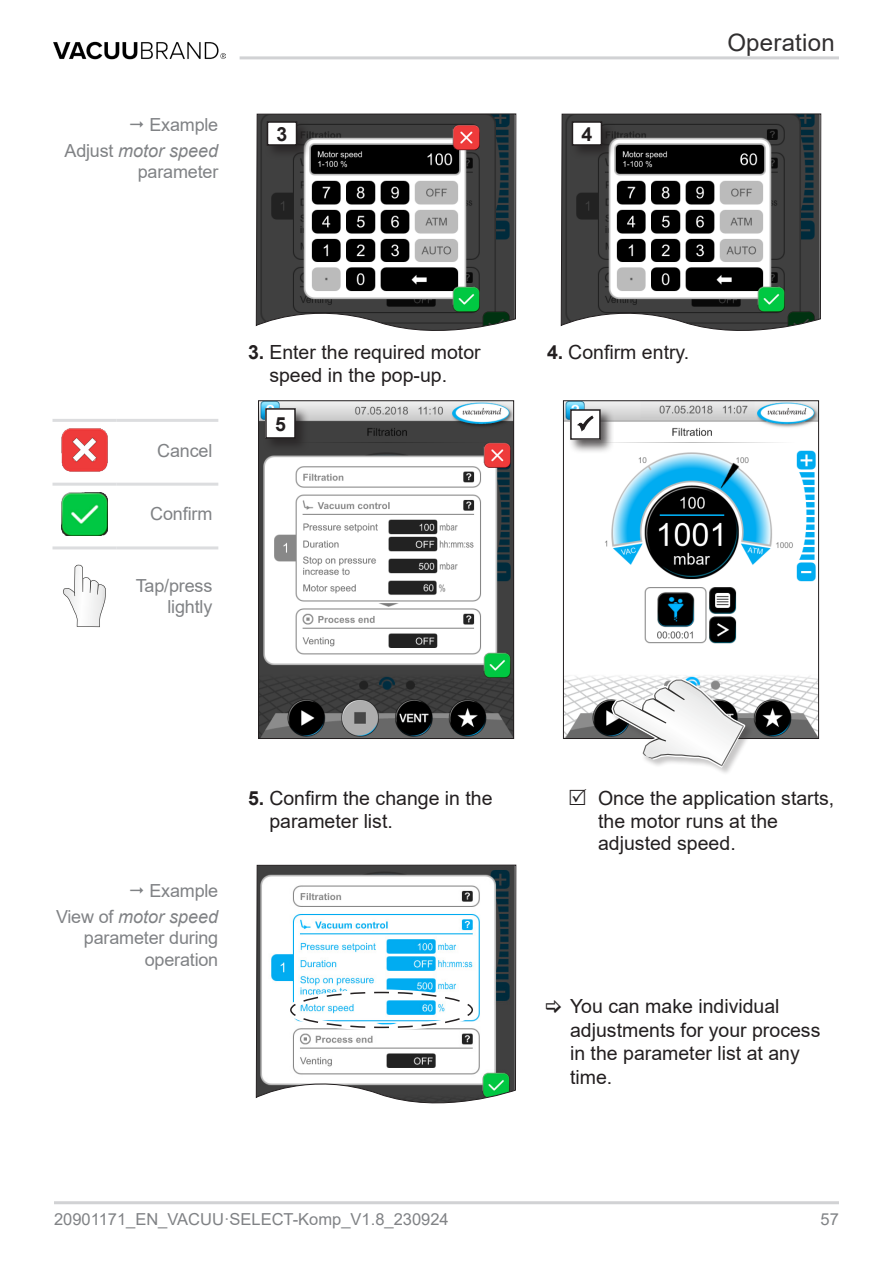
<style>
.page{position:relative;width:893px;height:1263px;background:#fff}
.page>*{position:absolute;margin:0;border:0;box-sizing:border-box;transform-origin:0 0}
.t1{font:24px "Arial";letter-spacing:.01em;color:#312f30}
.t2{font:19.5px/22.5px "Arial";color:#231f20}
._13x_Tabellen-Überschrift_Bold_zentriert{font:700 19.5px "Arial";color:#231f20}
._12_Marginalientext_rechtsbündig_Silbentr{font:18px/21.6px "Arial";letter-spacing:-.01em;color:#808285;text-align:right}
.t3{font:16.5px "Arial";color:#808285}
.s1{font-style:italic}
.s2{font-weight:700}
</style>
<div class="page">
<hr style="left:54px;top:1201px;width:785px;height:3px;background:#d1d2d4">
<hr style="left:240px;top:56px;width:599px;height:3px;background:#d1d2d4">
<img style="left:54px;top:41px;width:172px;height:19px">
<svg style="left:256px;top:114px;width:260px;height:217px"></svg>
<div style="left:265px;top:119px;width:46px;height:41px;background:#231f20;opacity:.75"></div>
<div style="left:267px;top:122px;width:29px;height:23px;background:#fff"></div>
<div style="left:267px;top:121px;width:30px;height:25px;border:2px solid #231f20"></div>
<svg style="left:561px;top:114px;width:260px;height:217px"></svg>
<div style="left:570px;top:119px;width:46px;height:41px;background:#231f20;opacity:.75"></div>
<div style="left:572px;top:122px;width:29px;height:23px;background:#fff"></div>
<div style="left:572px;top:121px;width:30px;height:25px;border:2px solid #231f20"></div>
<img style="left:260px;top:403px;width:252px;height:334px">
<div style="left:258px;top:401px;width:256px;height:338px;border:1px solid #231f20"></div>
<div style="left:263px;top:406px;width:47px;height:47px;background:#231f20;opacity:.75"></div>
<div style="left:266px;top:409px;width:29px;height:29px;background:#fff"></div>
<div style="left:265px;top:408px;width:31px;height:31px;border:2px solid #231f20"></div>
<img style="left:565px;top:403px;width:252px;height:334px">
<div style="left:563px;top:401px;width:256px;height:338px;border:1px solid #231f20"></div>
<div style="left:568px;top:407px;width:47px;height:47px;background:#231f20;opacity:.75"></div>
<div style="left:571px;top:410px;width:29px;height:29px;background:#fff"></div>
<div style="left:570px;top:409px;width:31px;height:31px;border:2px solid #231f20"></div>
<svg style="left:594px;top:653px;width:159px;height:120px"></svg>
<svg style="left:256px;top:865px;width:260px;height:239px"></svg>
<div style="left:288px;top:989px;width:187px;height:41px;border:6px solid #fff;border-radius:50%"></div>
<svg style="left:289px;top:991px;width:185px;height:38px"></svg>
<hr style="left:52px;top:419px;width:64px;height:3px;background:#dcdddf">
<hr style="left:116px;top:419px;width:102px;height:3px;background:#dcdddf">
<hr style="left:52px;top:483px;width:64px;height:3px;background:#dcdddf">
<hr style="left:116px;top:483px;width:102px;height:3px;background:#dcdddf">
<hr style="left:52px;top:546px;width:64px;height:3px;background:#dcdddf">
<hr style="left:116px;top:546px;width:102px;height:3px;background:#dcdddf">
<img style="left:62px;top:429px;width:45px;height:42px">
<img style="left:62px;top:493px;width:45px;height:42px">
<svg style="left:63px;top:564px;width:43px;height:64px"></svg>
<p class="_12_Marginalientext_rechtsbündig_Silbentr" style="left:149px;top:114px;width:70px">Example</p>
<p class="_12_Marginalientext_rechtsbündig_Silbentr" style="left:65px;top:139px;width:155px">Adjust <span class="s1">motor speed </span>parameter</p>
<p class="_13x_Tabellen-Überschrift_Bold_zentriert" style="left:277px;top:120px;width:12px">3</p>
<p class="_13x_Tabellen-Überschrift_Bold_zentriert" style="left:581px;top:120px;width:12px">4</p>
<p class="t1" style="left:727px;top:26px;width:109px">Operation</p>
<p class="_12_Marginalientext_rechtsbündig_Silbentr" style="left:157px;top:439px;width:57px">Cancel</p>
<p class="_12_Marginalientext_rechtsbündig_Silbentr" style="left:150px;top:503px;width:64px">Confirm</p>
<p class="_12_Marginalientext_rechtsbündig_Silbentr" style="left:136px;top:574px;width:78px">Tap/press lightly</p>
<p class="t2" style="left:269px;top:341px;width:213px;text-indent:-21px"><span class="s2">3.</span> Enter the required motor speed in the pop-up.</p>
<p class="t2" style="left:547px;top:341px;width:144px"><span class="s2">4.</span> Confirm entry.</p>
<p class="_13x_Tabellen-Überschrift_Bold_zentriert" style="left:275px;top:410px;width:12px">5</p>
<p class="_12_Marginalientext_rechtsbündig_Silbentr" style="left:149px;top:879px;width:70px">Example</p>
<p class="_12_Marginalientext_rechtsbündig_Silbentr" style="left:56px;top:905px;width:164px">View of <span class="s1">motor speed </span>parameter during operation</p>
<p class="t2" style="left:269px;top:787px;width:225px;text-indent:-21px"><span class="s2">5.</span> Confirm the change in the parameter list.</p>
<p class="t2" style="left:598px;top:787px;width:238px">Once the application starts, the motor runs at the adjusted speed.</p>
<p class="t2" style="left:570px;top:994px;width:252px;line-height:23.4px">You can make individual adjustments for your process in the parameter list at any time.</p>
<p class="t3" style="left:54px;top:1208px;width:396px">20901171_EN_VACUU·SELECT-Komp_V1.8_230924</p>
<p class="t3" style="left:821px;top:1208px;width:20px">57</p>
</div>
